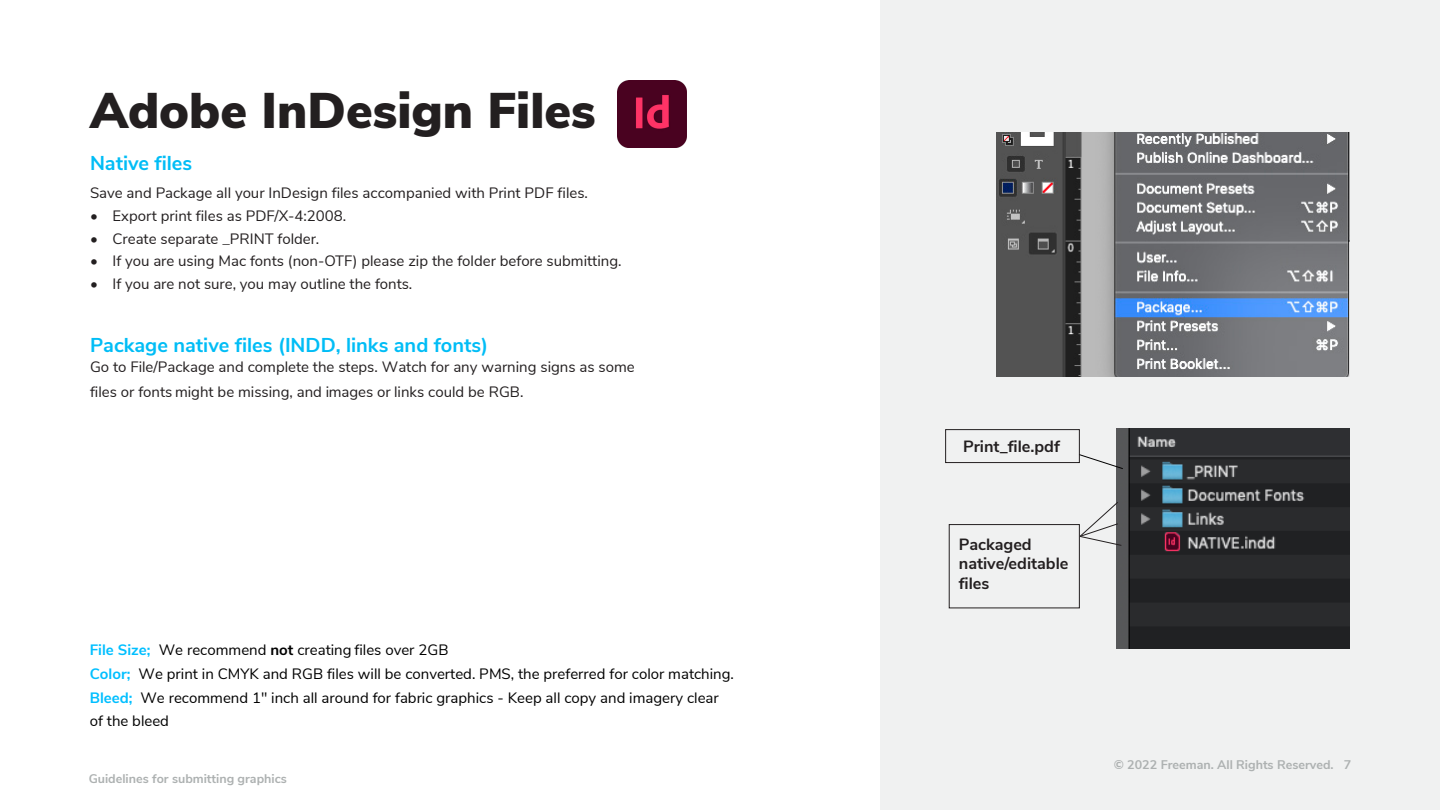
<style>
.page{position:relative;width:1440px;height:810px;background:#fff}
.page>*{position:absolute;margin:0;border:0;box-sizing:border-box;transform-origin:0 0}
.Callout_Headline_Bla{font:900 50px "Nunito Sans";color:#231f20}
.Intro_Body_Copy{font:700 20px "Nunito Sans";color:#00bdf6}
.Callout_Body_2_Black{font:700 16.25px "Nunito Sans";color:#231f20}
.Body_Copy{font:15px/25px "Nunito Sans";color:#231f20}
.t1{font:15px/23.6px "Nunito Sans";color:#000}
.t2{font:700 12.5px "Nunito Sans";color:#adb1b1}
.s1{font-weight:700;color:#00bfff}
.s2{font-weight:700}
.s3{font-style:inherit}
</style>
<div class="page">
<div style="left:880px;top:0;width:560px;height:810px;background:#f0f1f1"></div>
<img style="left:997px;top:132px;width:353px;height:244px">
<img style="left:1116px;top:428px;width:234px;height:220px">
<svg style="left:1078px;top:454px;width:46px;height:15px"></svg>
<svg style="left:1080px;top:501px;width:42px;height:45px"></svg>
<div style="left:945px;top:429px;width:135px;height:34px;border:1px solid #231f20"></div>
<div style="left:949px;top:524px;width:131px;height:84px;border:1px solid #231f20"></div>
<img style="left:618px;top:81px;width:68px;height:66px">
<p class="Callout_Headline_Bla" style="left:90px;top:74px;width:507px">Adobe InDesign Files</p>
<p class="Intro_Body_Copy" style="left:90px;top:148px;width:104px">Native files</p>
<p class="Body_Copy" style="left:90px;top:179px;width:499px">Save and Package all your InDesign files accompanied with Print PDF files.</p>
<p class="Body_Copy" style="left:90px;top:202px;width:258px">• Export print files as PDF/X-4:2008.</p>
<p class="Body_Copy" style="left:90px;top:225px;width:231px">• Create separate _PRINT folder.</p>
<p class="Body_Copy" style="left:90px;top:247px;width:533px">• If you are using Mac fonts (non-OTF) please zip the folder before submitting.</p>
<p class="Body_Copy" style="left:90px;top:270px;width:324px">• If you are not sure, you may outline the fonts.</p>
<p class="Intro_Body_Copy" style="left:90px;top:330px;width:400px">Package native files (INDD, links and fonts)</p>
<p class="Body_Copy" style="left:90px;top:354px;width:546px">Go to File/Package and complete the steps. Watch for any warning signs as some files or fonts might be missing, and images or links could be RGB.</p>
<p class="t1" style="left:90px;top:637px;width:646px"><span class="s1">File Size;</span> We recommend <span class="s2">not</span> creating files over 2GB<br><span class="s1">Color;</span> We print in CMYK and RGB files will be converted. PMS, the preferred for color matching.<br><span class="s1">Bleed;</span> We recommend 1" inch all around <span class="s3">for fabric graphics</span> - Keep all copy and imagery clear of the bleed</p>
<p class="t2" style="left:89px;top:770px;width:200px">Guidelines for submitting graphics</p>
<p class="Callout_Body_2_Black" style="left:963px;top:435px;width:98px">Print_file.pdf</p>
<p class="Callout_Body_2_Black" style="left:959px;top:532px;width:74px">Packaged</p>
<p class="Callout_Body_2_Black" style="left:959px;top:552px;width:111px">native/editable</p>
<p class="Callout_Body_2_Black" style="left:959px;top:571px;width:32px">files</p>
<p class="t2" style="left:1114px;top:755px;width:239px">© 2022 Freeman. All Rights Reserved. 7</p>
</div>
